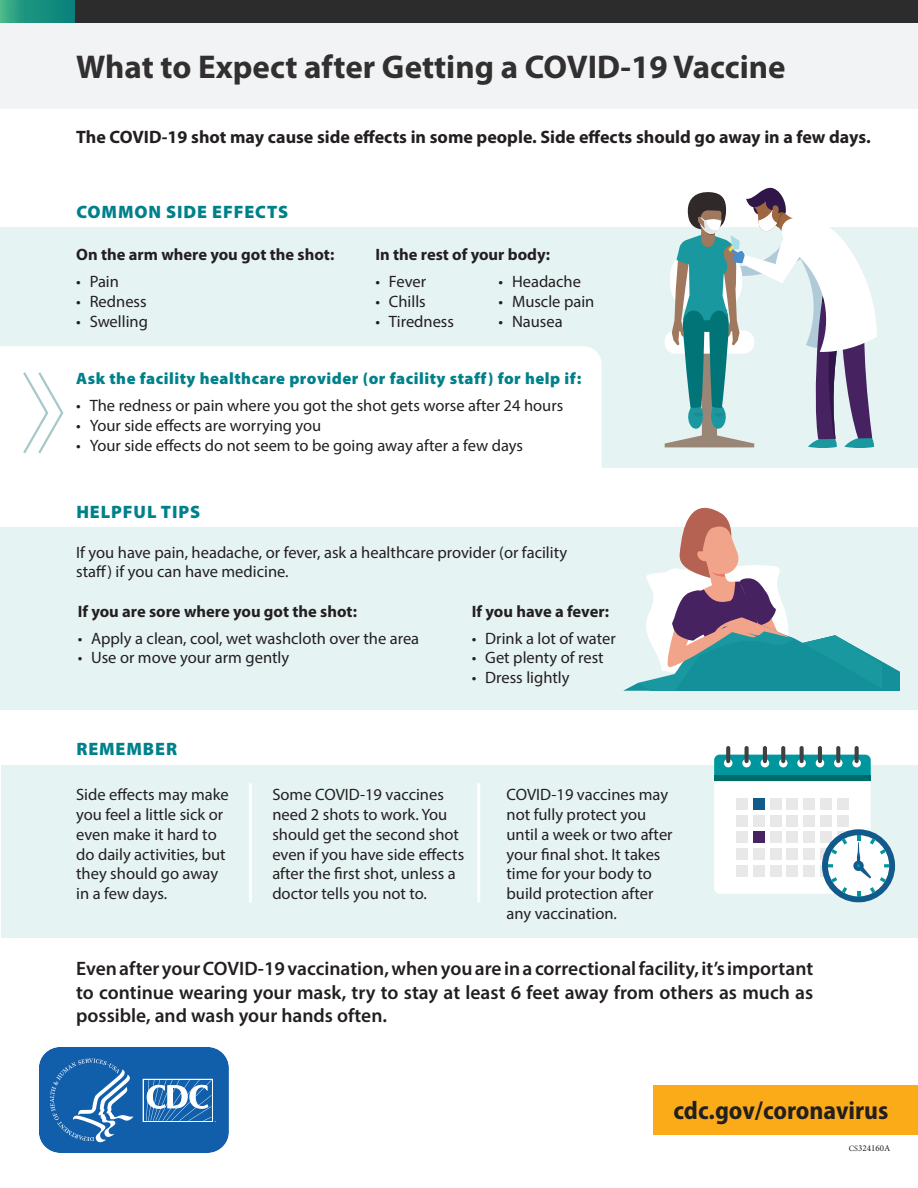
<style>
.page{position:relative;width:918px;height:1188px;background:#fff}
.page>*{position:absolute;margin:0;border:0;box-sizing:border-box;transform-origin:0 0}
.H1_BOLD_WHITE{font:700 33px "Myriad Pro";color:#312f30}
.t1{font:700 semi-condensed 25.65px "Myriad Pro";color:#231f20}
.t2{font:600 19.5px/23.4px "Myriad Pro";color:#231f20;text-align:justify}
.t3{font:700 18px "Myriad Pro";color:#231f20}
.t4{font:900 18px "Myriad Pro";letter-spacing:.05em;color:#00818a}
.t5{font:16.5px/19.8px "Myriad Pro";color:#231f20}
.t6{font:700 16.5px "Myriad Pro";color:#231f20}
.t7{font:900 16.5px "Myriad Pro";letter-spacing:.03em;color:#00818a}
.t8{font:9px "Minion Pro";color:#231f20}
.s1{font-size:8.1px}
</style>
<div class="page">
<div style="left:0;top:22px;width:918px;height:87px;background:#f2f3f4"></div>
<div style="left:0;top:227px;width:918px;height:240px;background:#e6f3f3"></div>
<div style="left:0;top:527px;width:918px;height:183px;background:#e6f3f3"></div>
<div style="left:2px;top:765px;width:916px;height:172px;background:#e6f3f3"></div>
<div style="left:653px;top:1085px;width:265px;height:49px;background:#fbab18"></div>
<div style="left:1px;top:0;width:917px;height:22px;background:#2b2c2b"></div>
<div style="left:0;top:0;width:74px;height:22px;background:linear-gradient(to right,#3aac86,#027d7a)"></div>
<svg style="left:39px;top:1047px;width:190px;height:106px;background:#2e71b5"></svg>
<div style="left:0;top:346px;width:602px;height:122px;background:#fff"></div>
<hr style="left:249px;top:783px;width:3px;height:119px;background:#fff">
<hr style="left:477px;top:783px;width:3px;height:119px;background:#fff">
<svg style="left:726px;top:746px;width:4px;height:17px"></svg>
<svg style="left:745px;top:746px;width:4px;height:17px"></svg>
<hr style="left:763px;top:746px;width:4px;height:17px;background:#404042;border-radius:2px">
<svg style="left:781px;top:746px;width:4px;height:17px"></svg>
<svg style="left:800px;top:746px;width:4px;height:17px"></svg>
<hr style="left:818px;top:746px;width:4px;height:17px;background:#404042;border-radius:2px">
<svg style="left:836px;top:746px;width:4px;height:17px"></svg>
<svg style="left:855px;top:746px;width:4px;height:17px"></svg>
<svg style="left:822px;top:829px;width:73px;height:73px"></svg>
<svg style="left:714px;top:755px;width:175px;height:141px"></svg>
<svg style="left:21px;top:370px;width:44px;height:86px;background:#f5f9f9"></svg>
<svg style="left:665px;top:187px;width:212px;height:261px"></svg>
<svg style="left:623px;top:507px;width:277px;height:184px"></svg>
<h1 class="H1_BOLD_WHITE" style="left:76px;top:48px;width:711px">What to Expect after Getting a COVID-19 Vaccine</h1>
<p class="t3" style="left:76px;top:127px;width:796px">The COVID-19 shot may cause side effects in some people. Side effects should go away in a few days.</p>
<p class="t4" style="left:76px;top:201px;width:213px">COMMON SIDE EFFECTS</p>
<p class="t6" style="left:76px;top:245px;width:260px">On the arm where you got the shot:</p>
<p class="t5" style="left:76px;top:272px;width:44px">• Pain</p>
<p class="t5" style="left:76px;top:291px;width:72px">• Redness</p>
<p class="t5" style="left:76px;top:311px;width:73px">• Swelling</p>
<p class="t6" style="left:375px;top:245px;width:176px">In the rest of your body:</p>
<p class="t5" style="left:375px;top:272px;width:52px">• Fever</p>
<p class="t5" style="left:375px;top:291px;width:52px">• Chills</p>
<p class="t5" style="left:375px;top:311px;width:80px">• Tiredness</p>
<p class="t5" style="left:499px;top:271px;width:84px">• Headache</p>
<p class="t5" style="left:499px;top:291px;width:97px">• Muscle pain</p>
<p class="t5" style="left:499px;top:311px;width:66px">• Nausea</p>
<p class="t7" style="left:76px;top:370px;width:507px">Ask the facility healthcare provider (or facility staff) for help if:</p>
<p class="t5" style="left:76px;top:396px;width:489px">• The redness or pain where you got the shot gets worse after 24 hours</p>
<p class="t5" style="left:76px;top:416px;width:247px">• Your side effects are worrying you</p>
<p class="t5" style="left:76px;top:435px;width:448px">• Your side effects do not seem to be going away after a few days</p>
<p class="t4" style="left:76px;top:502px;width:125px">HELPFUL TIPS</p>
<p class="t5" style="left:76px;top:542px;width:492px">If you have pain, headache, or fever, ask a healthcare provider (or facility staff) if you can have medicine.</p>
<p class="t6" style="left:78px;top:602px;width:281px">If you are sore where you got the shot:</p>
<p class="t5" style="left:78px;top:628px;width:343px">• Apply a clean, cool, wet washcloth over the area</p>
<p class="t5" style="left:78px;top:648px;width:213px">• Use or move your arm gently</p>
<p class="t4" style="left:76px;top:738px;width:102px">REMEMBER</p>
<p class="t6" style="left:472px;top:602px;width:139px">If you have a fever:</p>
<p class="t5" style="left:472px;top:628px;width:145px">• Drink a lot of water</p>
<p class="t5" style="left:472px;top:648px;width:133px">• Get plenty of rest</p>
<p class="t5" style="left:472px;top:668px;width:99px">• Dress lightly</p>
<p class="t5" style="left:76px;top:785px;width:154px">Side effects may make you feel a little sick or even make it hard to do daily activities, but they should go away in a few days.</p>
<p class="t5" style="left:272px;top:785px;width:193px">Some COVID-19 vaccines need 2 shots to work. You should get the second shot even if you have side effects after the first shot, unless a doctor tells you not to.</p>
<p class="t5" style="left:507px;top:785px;width:168px">COVID-19 vaccines may not fully protect you until a week or two after your final shot. It takes time for your body to build protection after any vaccination.</p>
<p class="t2" style="left:76px;top:957px;width:739px">Even after your COVID-19 vaccination, when you are in a correctional facility, it’s important to continue wearing your mask, try to stay at least 6 feet away from others as much as possible, and wash your hands often.</p>
<p class="t1" style="left:674px;top:1094px;width:216px">cdc.gov/coronavirus</p>
<p class="t8" style="left:849px;top:1142px;width:43px"><span class="s1">CS</span>324160A</p>
</div>
